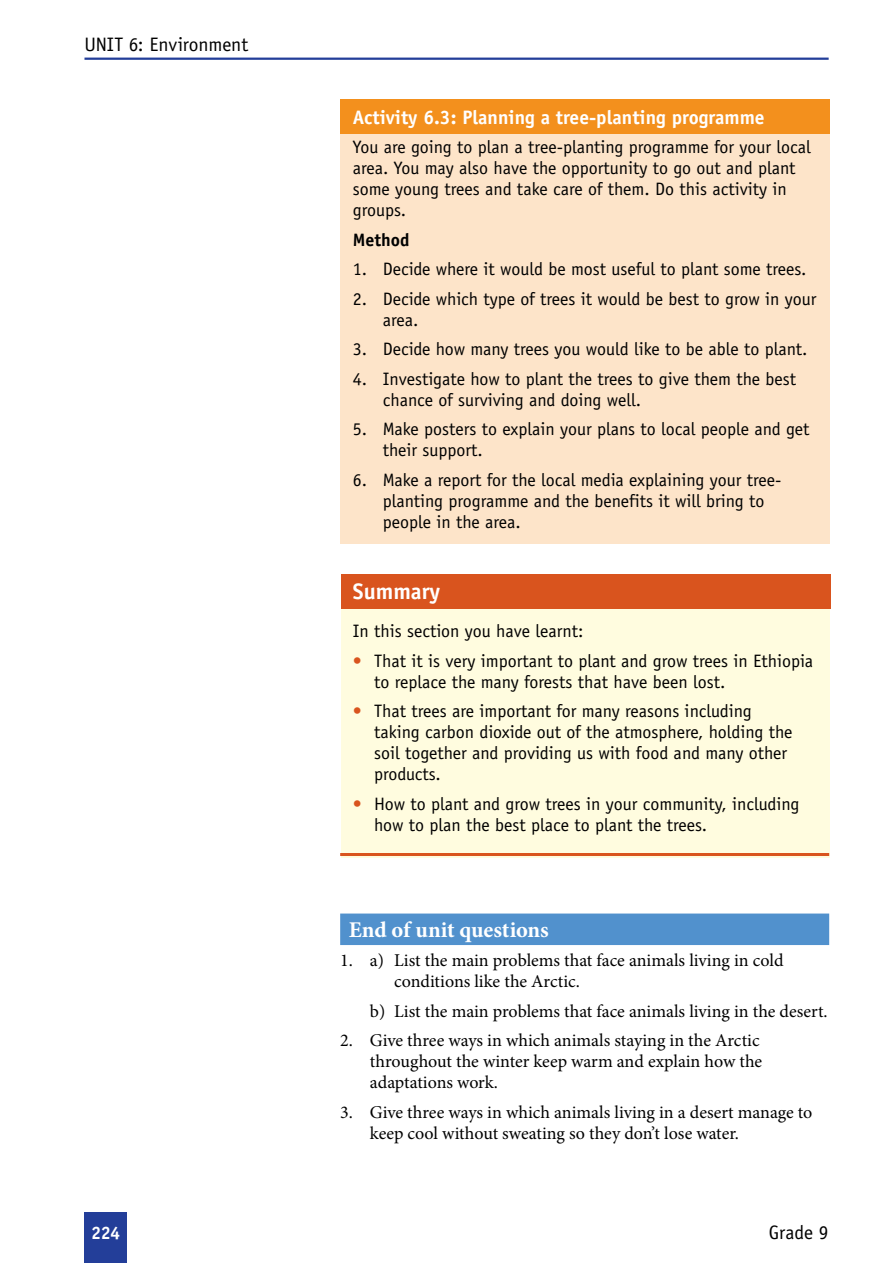
<style>
.page{position:relative;width:893px;height:1263px;background:#fff}
.page>*{position:absolute;margin:0;border:0;box-sizing:border-box;transform-origin:0 0}
.t1{font:700 22.5px "Minion Pro";letter-spacing:-.01em;color:#fff}
.t2{font:700 22.5px "Officina Sans Std";color:#fff}
.t3{font:700 19.5px "Officina Sans Std";color:#fff}
.t4{font:19.5px "Officina Sans Std";letter-spacing:-.005em;color:#000}
.t5{font:18px/21px "Officina Sans Std";color:#000}
.t6{font:18px/21px "Minion Pro";color:#000}
.t7{font:700 18px "Officina Sans Std";color:#000}
.t8{font:700 18px "Officina Sans Std";color:#fff}
.s1{font-weight:700;color:#d9541e}
</style>
<div class="page">
<div style="left:84px;top:1212px;width:43px;height:51px;background:#233e99"></div>
<hr style="left:84px;top:58px;width:745px;height:2px;background:#233e99">
<div style="left:341px;top:608px;width:488px;height:249px;background:#fffcdf"></div>
<div style="left:341px;top:574px;width:489px;height:35px;background:#d9541e"></div>
<hr style="left:340px;top:853px;width:489px;height:3px;background:#d9541e">
<div style="left:340px;top:913px;width:489px;height:32px;background:#5191cd"></div>
<div style="left:340px;top:122px;width:489px;height:422px;background:#fde4c9"></div>
<div style="left:340px;top:99px;width:489px;height:34px;background:#f3901d"></div>
<p class="t4" style="left:84px;top:33px;width:165px">UNIT 6: Environment</p>
<p class="t3" style="left:353px;top:105px;width:413px">Activity 6.3: Planning a tree-planting programme</p>
<p class="t5" style="left:353px;top:137px;width:459px">You are going to plan a tree-planting programme for your local area. You may also have the opportunity to go out and plant some young trees and take care of them. Do this activity in groups.</p>
<p class="t7" style="left:353px;top:229px;width:58px">Method</p>
<p class="t5" style="left:353px;top:259px;width:455px">1. Decide where it would be most useful to plant some trees.</p>
<p class="t5" style="left:383px;top:288px;width:435px;text-indent:-30px">2. Decide which type of trees it would be best to grow in your area.</p>
<p class="t5" style="left:353px;top:339px;width:456px">3. Decide how many trees you would like to be able to plant.</p>
<p class="t5" style="left:383px;top:368px;width:415px;text-indent:-30px">4. Investigate how to plant the trees to give them the best chance of surviving and doing well.</p>
<p class="t5" style="left:383px;top:419px;width:428px;text-indent:-30px">5. Make posters to explain your plans to local people and get their support.</p>
<p class="t5" style="left:383px;top:469px;width:400px;text-indent:-30px">6. Make a report for the local media explaining your tree&shy;planting programme and the benefits it will bring to people in the area.</p>
<p class="t2" style="left:353px;top:577px;width:89px">Summary</p>
<p class="t5" style="left:353px;top:621px;width:232px">In this section you have learnt:</p>
<p class="t5" style="left:374px;top:650px;width:440px;text-indent:-21px"><span class="s1">•</span> That it is very important to plant and grow trees in Ethiopia to replace the many forests that have been lost.</p>
<p class="t5" style="left:374px;top:701px;width:420px;text-indent:-21px"><span class="s1">•</span> That trees are important for many reasons including taking carbon dioxide out of the atmosphere, holding the soil together and providing us with food and many other products.</p>
<p class="t5" style="left:374px;top:793px;width:427px;text-indent:-21px"><span class="s1">•</span> How to plant and grow trees in your community, including how to plan the best place to plant the trees.</p>
<p class="t1" style="left:349px;top:913px;width:202px">End of unit questions</p>
<p class="t6" style="left:394px;top:950px;width:391px;text-indent:-54px">1. a) List the main problems that face animals living in cold conditions like the Arctic.</p>
<p class="t6" style="left:370px;top:1000px;width:459px">b) List the main problems that face animals living in the desert.</p>
<p class="t6" style="left:370px;top:1030px;width:394px;text-indent:-30px">2. Give three ways in which animals staying in the Arctic throughout the winter keep warm and explain how the adaptations work.</p>
<p class="t6" style="left:370px;top:1101px;width:444px;text-indent:-30px">3. Give three ways in which animals living in a desert manage to keep cool without sweating so they don’t lose water.</p>
<p class="t8" style="left:91px;top:1222px;width:31px">224</p>
<p class="t4" style="left:769px;top:1221px;width:61px">Grade 9</p>
</div>
